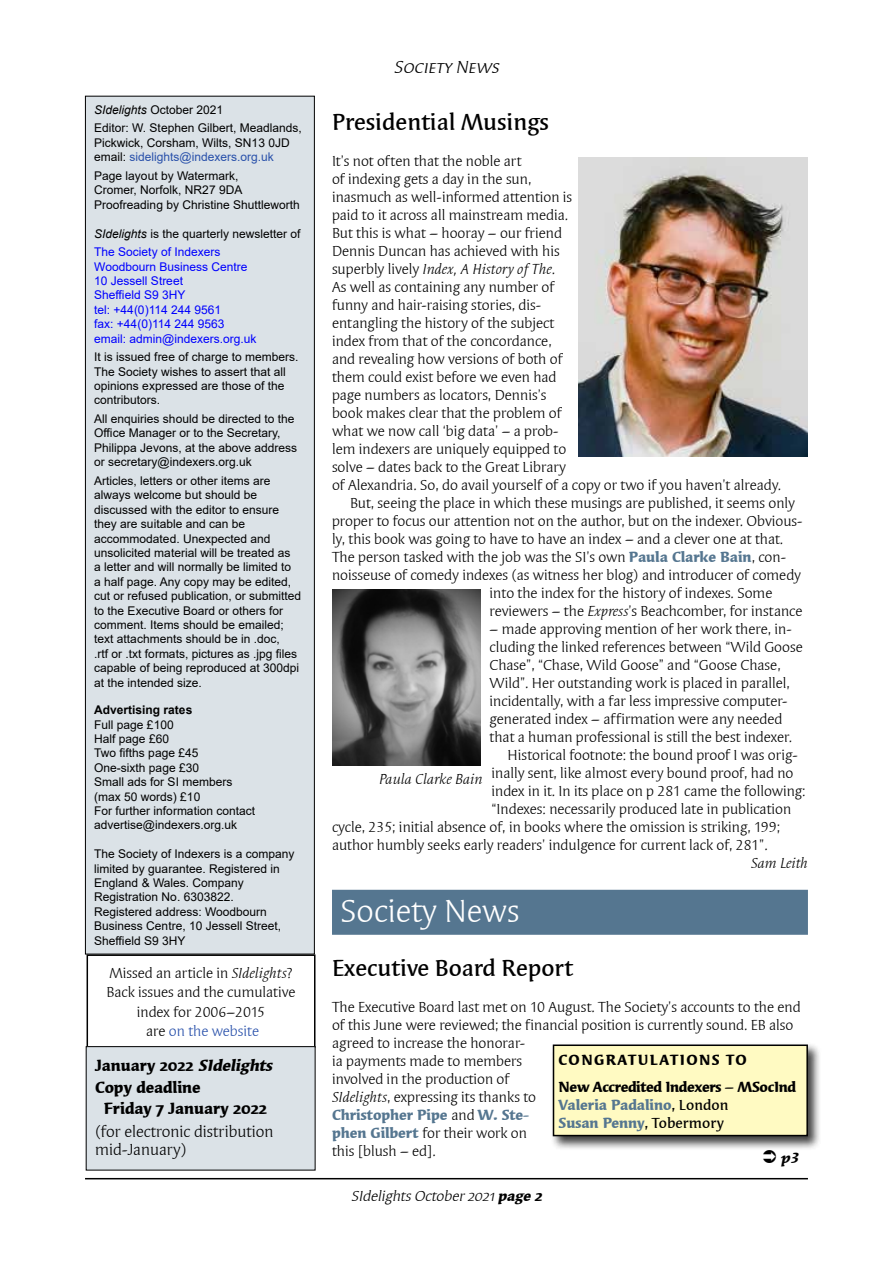
<style>
.page{position:relative;width:893px;height:1263px;background:#fff}
.page>*{position:absolute;margin:0;border:0;box-sizing:border-box;transform-origin:0 0}
.t1{font:33px "Syndor OSITCTT Book";color:#fff}
.t2{font:24px "Syndor Md OSITCTT Medium";color:#000}
.t3{font:italic 18px "Syndor SCITCTT Book";color:#000}
.t4{font:16.5px "Syndor OSITCTT Bold";color:#000}
.t5{font:16.5px/18px "Syndor OSITCTT Book";color:#000}
.t6{font:15px/18px "Syndor ITCTT Book";color:#000}
.t7{font:15px/18px "Syndor ITCTT Bold";color:#557690}
.t8{font:italic 15px "Syndor ITCTT Book";color:#000}
.t9{font:15px/27px "Syndor ITCTT Bold";letter-spacing:-.015em;color:#000}
.t10{font:italic 15px "Syndor OSITCTT Book";color:#000}
.t11{font:italic 15px "Syndor ITCTT Bold";color:#000}
.t12{font:12px/14.4px "Arial";color:#000}
.t13{font:12px/14.4px "Arial";color:#00f}
.t14{font:700 12px "Arial";color:#000}
.s1{font-style:italic}
.s2{color:#2850aa}
.s3{color:#00f}
.s4{font-style:normal}
.s5{font-family:"Syndor ITCTT Bold";color:#557690}
.s6{font-family:"Syndor ITCTT Book";color:#000}
.s7{font-family:"Syndor Md OSITCTT Medium";color:#000}
.s8{font-family:"Syndor OSITCTT Bold"}
</style>
<div class="page">
<hr style="left:85px;top:1178px;width:723px;height:1px;background:#000">
<div style="left:85px;top:96px;width:229px;height:858px;background:#dbe2e7"></div>
<div style="left:85px;top:96px;width:230px;height:858px;border:1px solid #000"></div>
<div style="left:87px;top:954px;width:228px;height:94px;border:2px solid #000"></div>
<div style="left:86px;top:1047px;width:229px;height:123px;background:#dbe2e7"></div>
<div style="left:86px;top:1046px;width:229px;height:124px;border:1px solid #000"></div>
<img style="left:579px;top:157px;width:229px;height:300px">
<div style="left:332px;top:890px;width:476px;height:45px;background:#557690"></div>
<div style="left:550px;top:1042px;width:272px;height:108px;background:#000;opacity:.75"></div>
<div style="left:553px;top:1045px;width:254px;height:90px;background:#fffac2"></div>
<div style="left:553px;top:1044px;width:255px;height:92px;border:2px solid #000"></div>
<img style="left:332px;top:589px;width:149px;height:176px">
<p class="t12" style="left:94px;top:100px;width:209px;line-height:18.6px"><span class="s1">SIdelights</span> October 2021<br>Editor: W. Stephen Gilbert, Meadlands,</p>
<p class="t12" style="left:94px;top:135px;width:197px">Pickwick, Corsham, Wilts, SN13 0JD email: <span class="s2">sidelights@indexers.org.uk</span></p>
<p class="t12" style="left:94px;top:168px;width:207px">Page layout by Watermark,<br>Cromer, Norfolk, NR27 9DA<br>Proofreading by Christine Shuttleworth</p>
<p class="t12" style="left:94px;top:224px;width:208px;line-height:18.6px"><span class="s1">SIdelights</span> is the quarterly newsletter of<br><span class="s3">The Society of Indexers</span></p>
<p class="t13" style="left:94px;top:259px;width:164px">Woodbourn Business Centre<br>10 Jessell Street<br>Sheffield S9 3HY<br>tel: +44(0)114 244 9561<br>fax: +44(0)114 244 9563 email: admin@indexers.org.uk</p>
<p class="t12" style="left:94px;top:350px;width:206px">It is issued free of charge to members.<br>The Society wishes to assert that all opinions expressed are those of the contributors.</p>
<p class="t12" style="left:94px;top:412px;width:204px">All enquiries should be directed to the Office Manager or to the Secretary, Philippa Jevons, at the above address or secretary@indexers.org.uk</p>
<p class="t12" style="left:94px;top:473px;width:208px">Articles, letters or other items are always welcome but should be discussed with the editor to ensure they are suitable and can be accommodated. Unexpected and unsolicited material will be treated as<br>a letter and will normally be limited to<br>a half page. Any copy may be edited, cut or refused publication, or submitted to the Executive Board or others for comment. Items should be emailed; text attachments should be in .doc,<br>.rtf or .txt formats, pictures as .jpg files capable of being reproduced at 300dpi at the intended size.</p>
<p class="t14" style="left:94px;top:701px;width:100px">Advertising rates</p>
<p class="t12" style="left:94px;top:717px;width:162px">Full page £100<br>Half page £60<br>Two fifths page £45<br>One-sixth page £30<br>Small ads for SI members (max 50 words) £10<br>For further information contact advertise@indexers.org.uk</p>
<p class="t12" style="left:94px;top:847px;width:202px">The Society of Indexers is a company limited by guarantee. Registered in<br>England &amp; Wales. Company<br>Registration No. 6303822.<br>Registered address: Woodbourn<br>Business Centre, 10 Jessell Street,<br>Sheffield S9 3HY</p>
<p class="t6" style="left:107px;top:963px;width:190px;line-height:19.5px;text-align:center">Missed an article in <span class="s1">SIdelights</span>?<br>Back issues and the cumulative index for 2006–2015<br>are <span class="s2">on the website</span></p>
<p class="t4" style="left:95px;top:1055px;width:182px">January 2022 <span class="s1">SIdelights</span></p>
<p class="t4" style="left:95px;top:1078px;width:107px">Copy deadline</p>
<p class="t4" style="left:104px;top:1099px;width:165px">Friday 7 January 2022</p>
<p class="t5" style="left:95px;top:1122px;width:180px">(for electronic distribution mid-January)</p>
<p class="t3" style="left:394px;top:57px;width:110px">Society News</p>
<h2 class="t2" style="left:332px;top:108px;width:219px">Presidential Musings</h2>
<p class="t6" style="left:332px;top:152px;width:191px">It’s not often that the noble art</p>
<p class="t6" style="left:332px;top:170px;width:201px">of indexing gets a day in the sun,</p>
<p class="t6" style="left:332px;top:188px;width:242px">inasmuch as well-informed attention is</p>
<p class="t6" style="left:332px;top:206px;width:238px">paid to it across all mainstream media.</p>
<p class="t6" style="left:332px;top:224px;width:231px">But this is what – hooray – our friend</p>
<p class="t6" style="left:332px;top:242px;width:229px">Dennis Duncan has achieved with his</p>
<p class="t8" style="left:332px;top:261px;width:225px"><span class="s4">superbly lively</span> Index, A History of The<span class="s4">.</span></p>
<p class="t6" style="left:332px;top:278px;width:224px">As well as containing any number of</p>
<p class="t6" style="left:332px;top:296px;width:211px">funny and hair-raising stories, dis-</p>
<p class="t6" style="left:332px;top:314px;width:224px">entangling the history of the subject</p>
<p class="t6" style="left:332px;top:332px;width:221px">index from that of the concordance,</p>
<p class="t6" style="left:332px;top:350px;width:232px">and revealing how versions of both of</p>
<p class="t6" style="left:332px;top:368px;width:226px">them could exist before we even had</p>
<p class="t6" style="left:332px;top:386px;width:216px">page numbers as locators, Dennis’s</p>
<p class="t6" style="left:332px;top:404px;width:231px">book makes clear that the problem of</p>
<p class="t6" style="left:332px;top:422px;width:228px">what we now call ‘big data’ – a prob-</p>
<p class="t6" style="left:332px;top:440px;width:236px">lem indexers are uniquely equipped to</p>
<p class="t6" style="left:332px;top:458px;width:235px">solve – dates back to the Great Library</p>
<p class="t6" style="left:332px;top:476px;width:451px">of Alexandria. So, do avail yourself of a copy or two if you haven’t already.</p>
<p class="t6" style="left:350px;top:494px;width:446px">But, seeing the place in which these musings are published, it seems only</p>
<p class="t6" style="left:332px;top:512px;width:472px">proper to focus our attention not on the author, but on the indexer. Obvious-</p>
<p class="t6" style="left:332px;top:530px;width:453px">ly, this book was going to have to have an index – and a clever one at that.</p>
<p class="t6" style="left:332px;top:548px;width:456px">The person tasked with the job was the SI’s own <span class="s5">Paula Clarke Bain</span>, con-</p>
<p class="t6" style="left:332px;top:566px;width:470px">noisseuse of comedy indexes (as witness her blog) and introducer of comedy</p>
<p class="t6" style="left:490px;top:584px;width:284px">into the index for the history of indexes. Some</p>
<p class="t6" style="left:490px;top:602px;width:314px">reviewers – the <span class="s1">Express</span>’s Beachcomber, for instance</p>
<p class="t6" style="left:490px;top:620px;width:304px">– made approving mention of her work there, in-</p>
<p class="t6" style="left:490px;top:638px;width:315px">cluding the linked references between “Wild Goose</p>
<p class="t6" style="left:490px;top:656px;width:293px">Chase”, “Chase, Wild Goose” and “Goose Chase,</p>
<p class="t6" style="left:490px;top:674px;width:302px">Wild”. Her outstanding work is placed in parallel,</p>
<p class="t6" style="left:490px;top:692px;width:300px">incidentally, with a far less impressive computer-</p>
<p class="t6" style="left:490px;top:710px;width:294px">generated index – affirmation were any needed</p>
<p class="t6" style="left:490px;top:728px;width:304px">that a human professional is still the best indexer.</p>
<p class="t6" style="left:508px;top:746px;width:292px">Historical footnote: the bound proof I was orig-</p>
<p class="t6" style="left:492px;top:764px;width:303px">inally sent, like almost every bound proof, had no</p>
<p class="t6" style="left:492px;top:782px;width:316px">index in it. In its place on p 281 came the following:</p>
<p class="t6" style="left:492px;top:800px;width:301px">“Indexes: necessarily produced late in publication</p>
<p class="t6" style="left:332px;top:818px;width:450px">cycle, 235; initial absence of, in books where the omission is striking, 199;</p>
<p class="t6" style="left:332px;top:836px;width:437px">author humbly seeks early readers’ indulgence for current lack of, 281”.</p>
<p class="t8" style="left:751px;top:855px;width:58px">Sam Leith</p>
<h1 class="t1" style="left:340px;top:893px;width:180px">Society News</h1>
<h2 class="t2" style="left:332px;top:954px;width:243px">Executive Board Report</h2>
<p class="t6" style="left:332px;top:998px;width:470px">The Executive Board last met on 10 August. The Society’s accounts to the end of this June were reviewed; the financial position is currently sound. EB also agreed to increase the honorar-<br>ia payments made to members<br>involved in the production of<br><span class="s1">SIdelights</span>, expressing its thanks to</p>
<p class="t7" style="left:332px;top:1106px;width:199px">Christopher Pipe <span class="s6">and</span> W. Ste-</p>
<p class="t6" style="left:332px;top:1124px;width:196px"><span class="s5">phen Gilbert</span> for their work on this [blush – ed].</p>
<p class="t8" style="left:379px;top:771px;width:105px">Paula Clarke Bain</p>
<p class="t9" style="left:558px;top:1046px;width:239px">CONGRATULATIONS TO<br>New Accredited Indexers – MSocInd</p>
<p class="t7" style="left:558px;top:1095px;width:172px">Valeria Padalino<span class="s7">, London<br></span>Susan Penny<span class="s7">, Tobermory</span></p>
<p class="t11" style="left:781px;top:1149px;width:20px">p3</p>
<p class="t10" style="left:351px;top:1188px;width:195px">SIdelights October2021<span class="s8">page 2</span></p>
</div>
